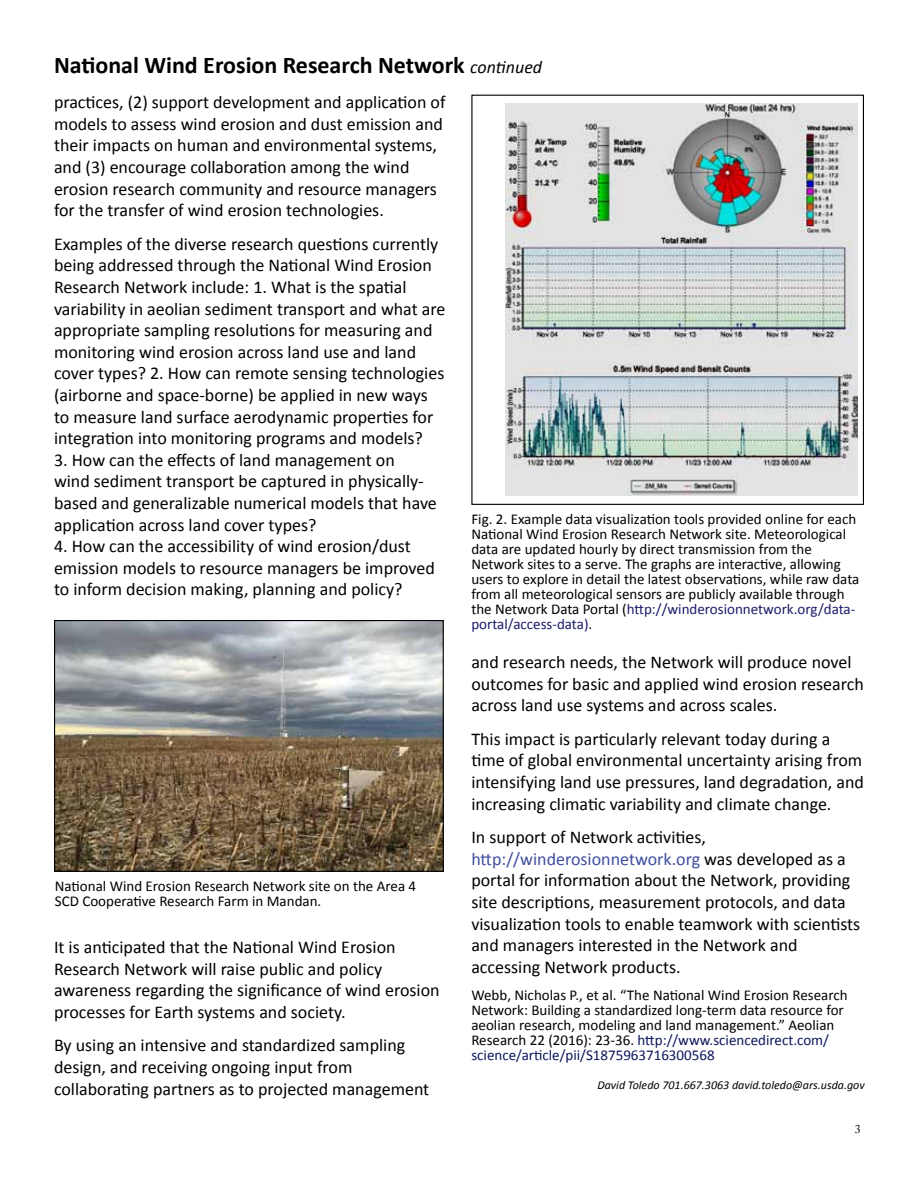
<style>
.page{position:relative;width:918px;height:1188px;background:#fff}
.page>*{position:absolute;margin:0;border:0;box-sizing:border-box;transform-origin:0 0}
.t1{font:700 24px "Calibri";color:#000}
.t2{font:18px/21.6px "Calibri";color:#000}
.t3{font:15px/15px "Calibri";color:#000}
.t4{font:italic 12px "Calibri";color:#000}
.t5{font:12px "Adobe Caslon Pro";color:#000}
.s1{font-weight:400;font-style:italic;font-size:18px}
.s2{color:#1a1c69}
.s3{color:#3f4ea1}
.s4{color:#0d165b}
</style>
<div class="page">
<img style="left:506px;top:103px;width:352px;height:393px">
<img style="left:56px;top:622px;width:386px;height:248px">
<div style="left:54px;top:620px;width:390px;height:252px;border:1px solid #000"></div>
<h1 class="t1" style="left:54px;top:50px;width:490px">National Wind Erosion Research Network <span class="s1">continued</span></h1>
<p class="t2" style="left:54px;top:91px;width:393px">practices, (2) support development and application of models to assess wind erosion and dust emission and their impacts on human and environmental systems, and (3) encourage collaboration among the wind erosion research community and resource managers for the transfer of wind erosion technologies.</p>
<p class="t2" style="left:54px;top:233px;width:393px">Examples of the diverse research questions currently being addressed through the National Wind Erosion Research Network include: 1. What is the spatial variability in aeolian sediment transport and what are appropriate sampling resolutions for measuring and monitoring wind erosion across land use and land cover types? 2. How can remote sensing technologies (airborne and space-borne) be applied in new ways to measure land surface aerodynamic properties for integration into monitoring programs and models?</p>
<p class="t2" style="left:54px;top:449px;width:384px">3. How can the effects of land management on<br>wind sediment transport be captured in physically&shy;based and generalizable numerical models that have application across land cover types?</p>
<p class="t2" style="left:54px;top:535px;width:382px">4. How can the accessibility of wind erosion/dust emission models to resource managers be improved to inform decision making, planning and policy?</p>
<p class="t3" style="left:471px;top:511px;width:390px">Fig. 2. Example data visualization tools provided online for each National Wind Erosion Research Network site. Meteorological data are updated hourly by direct transmission from the Network sites to a serve. The graphs are interactive, allowing users to explore in detail the latest observations, while raw data from all meteorological sensors are publicly available through the Network Data Portal (<span class="s2">http://winderosionnetwork.org/data&shy;portal/access-data)</span>.</p>
<p class="t3" style="left:55px;top:878px;width:363px">National Wind Erosion Research Network site on the Area 4<br>SCD Cooperative Research Farm in Mandan.</p>
<p class="t2" style="left:54px;top:936px;width:387px">It is anticipated that the National Wind Erosion Research Network will raise public and policy awareness regarding the significance of wind erosion processes for Earth systems and society.</p>
<p class="t2" style="left:54px;top:1035px;width:377px">By using an intensive and standardized sampling design, and receiving ongoing input from collaborating partners as to projected management</p>
<p class="t2" style="left:471px;top:651px;width:394px">and research needs, the Network will produce novel outcomes for basic and applied wind erosion research across land use systems and across scales.</p>
<p class="t2" style="left:471px;top:728px;width:394px">This impact is particularly relevant today during a time of global environmental uncertainty arising from intensifying land use pressures, land degradation, and increasing climatic variability and climate change.</p>
<p class="t2" style="left:471px;top:827px;width:390px">In support of Network activities, <span class="s3">http://winderosionnetwork.org</span> was developed as a portal for information about the Network, providing site descriptions, measurement protocols, and data visualization tools to enable teamwork with scientists and managers interested in the Network and accessing Network products.</p>
<p class="t3" style="left:471px;top:987px;width:378px">Webb, Nicholas P., et al. “The National Wind Erosion Research Network: Building a standardized long-term data resource for aeolian research, modeling and land management.” Aeolian Research 22 (2016): 23-36. <span class="s4">http://www.sciencedirect.com/ science/article/pii/S1875963716300568</span></p>
<p class="t4" style="left:597px;top:1076px;width:269px">David Toledo 701.667.3063 david.toledo@ars.usda.gov</p>
<p class="t5" style="left:855px;top:1122px;width:7px">3</p>
</div>
